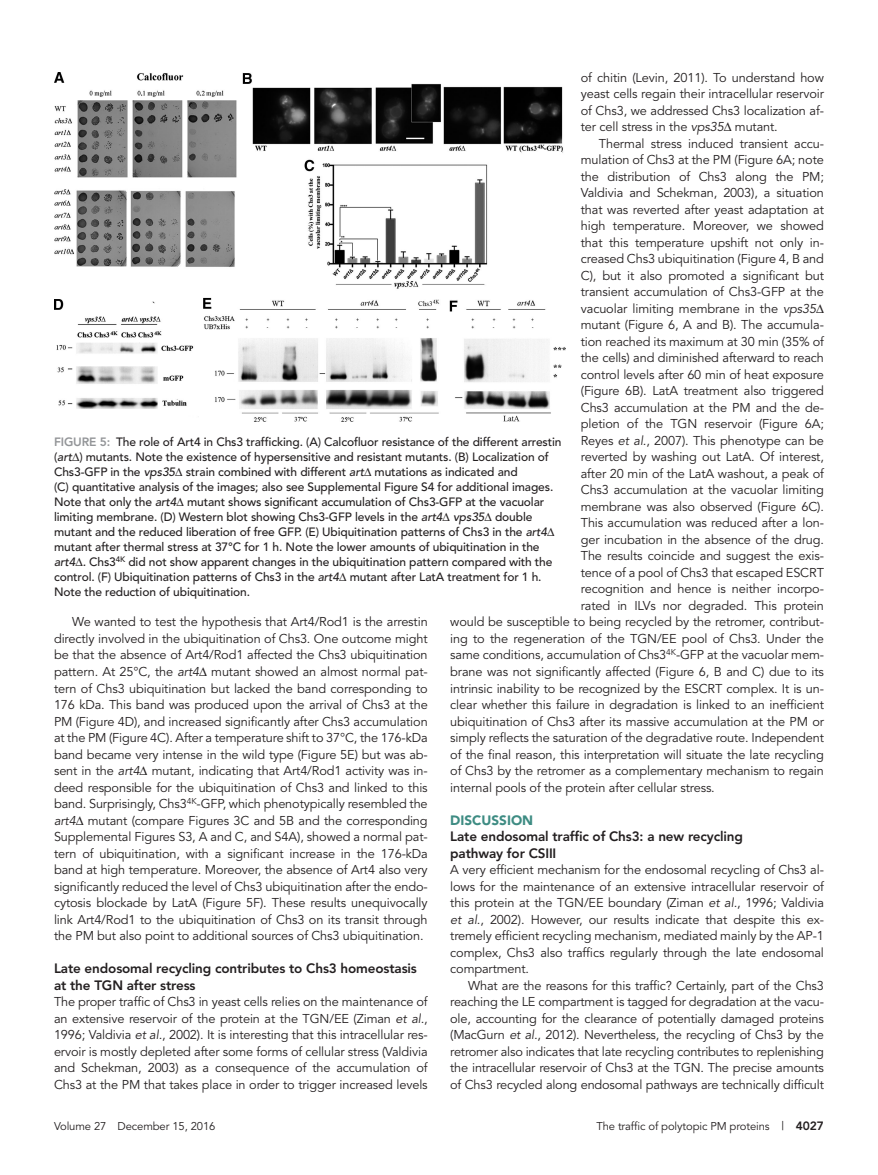
<style>
.page{position:relative;width:878px;height:1175px;background:#fff}
.page>*{position:absolute;margin:0;border:0;box-sizing:border-box;transform-origin:0 0}
.H2afterH1{font:800 13.5px/16.5px "Avenir";letter-spacing:-.01em;color:#231f20}
.t1{font:900 13.5px "Avenir";color:#3e8c83}
.Para{font:12.75px/16.5px "Avenir";letter-spacing:-.01em;color:#231f20;text-align:justify}
.ParaFL{font:12.75px/16.5px "Avenir";letter-spacing:-.01em;color:#231f20;text-align:justify}
.FigCaption{font:500 12px/15px "Avenir";letter-spacing:-.01em;color:#231f20}
.t2{font:11.25px "Avenir";letter-spacing:-.01em;color:#231f20}
.s1{font-style:italic}
.s2{font-weight:800;color:#939598}
.s3{font-size:12px}
.s4{font-weight:800;font-size:12px}
</style>
<div class="page">
<img style="left:54px;top:72px;width:512px;height:350px">
<p class="ParaFL" style="left:580px;top:69px;width:245px">of chitin (Levin, 2011). To understand how yeast cells regain their intracellular reservoir of Chs3, we addressed Chs3 localization af&shy;ter cell stress in the <span class="s1">vps35</span> mutant.</p>
<p class="Para" style="left:598px;top:135px;width:227px">Thermal stress induced transient accu-</p>
<p class="Para" style="left:580px;top:152px;width:244px">mulation of Chs3 at the PM (Figure 6A; note</p>
<p class="Para" style="left:580px;top:168px;width:245px">the distribution of Chs3 along the PM;</p>
<p class="Para" style="left:580px;top:185px;width:245px">Valdivia and Schekman, 2003), a situation</p>
<p class="Para" style="left:580px;top:201px;width:245px">that was reverted after yeast adaptation at</p>
<p class="Para" style="left:580px;top:218px;width:244px">high temperature. Moreover, we showed</p>
<p class="Para" style="left:580px;top:234px;width:245px">that this temperature upshift not only in-</p>
<p class="Para" style="left:580px;top:251px;width:244px">creased Chs3 ubiquitination (Figure 4, B and</p>
<p class="Para" style="left:580px;top:267px;width:244px">C), but it also promoted a significant but</p>
<p class="Para" style="left:580px;top:284px;width:244px">transient accumulation of Chs3-GFP at the</p>
<p class="Para" style="left:580px;top:300px;width:237px">vacuolar limiting membrane in the <span class="s1">vps35</span></p>
<p class="Para" style="left:580px;top:317px;width:245px">mutant (Figure 6, A and B). The accumula-</p>
<p class="Para" style="left:580px;top:333px;width:244px">tion reached its maximum at 30 min (35% of</p>
<p class="Para" style="left:580px;top:350px;width:245px">the cells) and diminished afterward to reach</p>
<p class="Para" style="left:580px;top:366px;width:244px">control levels after 60 min of heat exposure</p>
<p class="Para" style="left:580px;top:383px;width:245px">(Figure 6B). LatA treatment also triggered</p>
<p class="Para" style="left:580px;top:399px;width:245px">Chs3 accumulation at the PM and the de-</p>
<p class="Para" style="left:580px;top:416px;width:245px">pletion of the TGN reservoir (Figure 6A;</p>
<p class="Para" style="left:580px;top:432px;width:245px">Reyes <span class="s1">et al.</span>, 2007). This phenotype can be</p>
<p class="Para" style="left:580px;top:449px;width:244px">reverted by washing out LatA. Of interest,</p>
<p class="Para" style="left:580px;top:465px;width:244px">after 20 min of the LatA washout, a peak of</p>
<p class="Para" style="left:580px;top:482px;width:244px">Chs3 accumulation at the vacuolar limiting</p>
<p class="Para" style="left:580px;top:498px;width:244px">membrane was also observed (Figure 6C).</p>
<p class="Para" style="left:580px;top:515px;width:245px">This accumulation was reduced after a lon-</p>
<p class="Para" style="left:580px;top:531px;width:245px">ger incubation in the absence of the drug.</p>
<p class="Para" style="left:580px;top:548px;width:245px">The results coincide and suggest the exis-</p>
<p class="Para" style="left:580px;top:564px;width:245px">tence of a pool of Chs3 that escaped ESCRT</p>
<p class="Para" style="left:580px;top:581px;width:245px">recognition and hence is neither incorpo-</p>
<p class="Para" style="left:580px;top:597px;width:245px">rated in ILVs nor degraded. This protein</p>
<p class="Para" style="left:450px;top:614px;width:375px">would be susceptible to being recycled by the retromer, contribut-</p>
<p class="Para" style="left:450px;top:630px;width:375px">ing to the regeneration of the TGN/EE pool of Chs3. Under the</p>
<p class="Para" style="left:450px;top:647px;width:375px">same conditions, accumulation of Chs3<sup>4K</sup>-GFP at the vacuolar mem-</p>
<p class="Para" style="left:450px;top:663px;width:375px">brane was not significantly affected (Figure 6, B and C) due to its</p>
<p class="Para" style="left:450px;top:680px;width:375px">intrinsic inability to be recognized by the ESCRT complex. It is un-</p>
<p class="Para" style="left:450px;top:696px;width:375px">clear whether this failure in degradation is linked to an inefficient</p>
<p class="Para" style="left:450px;top:713px;width:375px">ubiquitination of Chs3 after its massive accumulation at the PM or</p>
<p class="Para" style="left:450px;top:729px;width:375px">simply reflects the saturation of the degradative route. Independent</p>
<p class="Para" style="left:450px;top:746px;width:375px">of the final reason, this interpretation will situate the late recycling</p>
<p class="Para" style="left:450px;top:762px;width:375px">of Chs3 by the retromer as a complementary mechanism to regain</p>
<p class="Para" style="left:450px;top:779px;width:266px">internal pools of the protein after cellular stress.</p>
<h1 class="t1" style="left:450px;top:811px;width:84px">DISCUSSION</h1>
<p class="H2afterH1" style="left:450px;top:828px;width:294px">Late endosomal traffic of Chs3: a new recycling pathway for CSIII</p>
<p class="ParaFL" style="left:450px;top:861px;width:375px">A very efficient mechanism for the endosomal recycling of Chs3 al&shy;lows for the maintenance of an extensive intracellular reservoir of this protein at the TGN/EE boundary (Ziman <span class="s1">et al.</span>, 1996; Valdivia <span class="s1">et al.</span>, 2002). However, our results indicate that despite this ex&shy;tremely efficient recycling mechanism, mediated mainly by the AP-1 complex, Chs3 also traffics regularly through the late endosomal compartment.</p>
<p class="Para" style="left:450px;top:977px;width:375px;text-indent:18px">What are the reasons for this traffic? Certainly, part of the Chs3 reaching the LE compartment is tagged for degradation at the vacu&shy;ole, accounting for the clearance of potentially damaged proteins (MacGurn <span class="s1">et al.</span>, 2012). Nevertheless, the recycling of Chs3 by the retromer also indicates that late recycling contributes to replenishing the intracellular reservoir of Chs3 at the TGN. The precise amounts of Chs3 recycled along endosomal pathways are technically difficult</p>
<p class="FigCaption" style="left:54px;top:434px;width:509px"><span class="s2">FIGURE 5:</span> The role of Art4 in Chs3 trafficking. (A) Calcofluor resistance of the different arrestin (<span class="s1">art</span> ) mutants. Note the existence of hypersensitive and resistant mutants. (B) Localization of Chs3-GFP in the <span class="s1">vps35</span> strain combined with different <span class="s1">art</span> mutations as indicated and<br>(C) quantitative analysis of the images; also see Supplemental Figure S4 for additional images.<br>Note that only the <span class="s1">art4</span> mutant shows significant accumulation of Chs3-GFP at the vacuolar limiting membrane. (D) Western blot showing Chs3-GFP levels in the <span class="s1">art4 vps35</span> double mutant and the reduced liberation of free GFP. (E) Ubiquitination patterns of Chs3 in the <span class="s1">art4 </span>mutant after thermal stress at 37°C for 1 h. Note the lower amounts of ubiquitination in the <span class="s1">art4 .</span> Chs3<sup>4K</sup> did not show apparent changes in the ubiquitination pattern compared with the control. (F) Ubiquitination patterns of Chs3 in the <span class="s1">art4</span> mutant after LatA treatment for 1 h.<br>Note the reduction of ubiquitination.</p>
<p class="Para" style="left:54px;top:614px;width:375px;text-indent:18px">We wanted to test the hypothesis that Art4/Rod1 is the arrestin directly involved in the ubiquitination of Chs3. One outcome might be that the absence of Art4/Rod1 affected the Chs3 ubiquitination pattern. At 25°C, the <span class="s1">art4</span> mutant showed an almost normal pat&shy;tern of Chs3 ubiquitination but lacked the band corresponding to 176 kDa. This band was produced upon the arrival of Chs3 at the PM (Figure 4D), and increased significantly after Chs3 accumulation at the PM (Figure 4C). After a temperature shift to 37°C, the 176-kDa band became very intense in the wild type (Figure 5E) but was ab&shy;sent in the <span class="s1">art4</span> mutant, indicating that Art4/Rod1 activity was in&shy;deed responsible for the ubiquitination of Chs3 and linked to this band. Surprisingly, Chs3<sup>4K</sup>-GFP, which phenotypically resembled the <span class="s1">art4</span> mutant (compare Figures 3C and 5B and the corresponding Supplemental Figures S3, A and C, and S4A), showed a normal pat&shy;tern of ubiquitination, with a significant increase in the 176-kDa band at high temperature. Moreover, the absence of Art4 also very significantly reduced the level of Chs3 ubiquitination after the endo&shy;cytosis blockade by LatA (Figure 5F). These results unequivocally link Art4/Rod1 to the ubiquitination of Chs3 on its transit through the PM but also point to additional sources of Chs3 ubiquitination.</p>
<h2 class="H2afterH1" style="left:54px;top:960px;width:364px">Late endosomal recycling contributes to Chs3 homeostasis at the TGN after stress</h2>
<p class="ParaFL" style="left:54px;top:993px;width:375px">The proper traffic of Chs3 in yeast cells relies on the maintenance of an extensive reservoir of the protein at the TGN/EE (Ziman <span class="s1">et al.</span>, 1996; Valdivia <span class="s1">et al.</span>, 2002). It is interesting that this intracellular res&shy;ervoir is mostly depleted after some forms of cellular stress (Valdivia and Schekman, 2003) as a consequence of the accumulation of Chs3 at the PM that takes place in order to trigger increased levels</p>
<p class="t2" style="left:54px;top:1119px;width:163px">Volume 27 December 15, 2016</p>
<p class="t2" style="left:596px;top:1119px;width:229px">The traffic of polytopic PM proteins <span class="s3">|</span> <span class="s4">4027</span></p>
</div>
